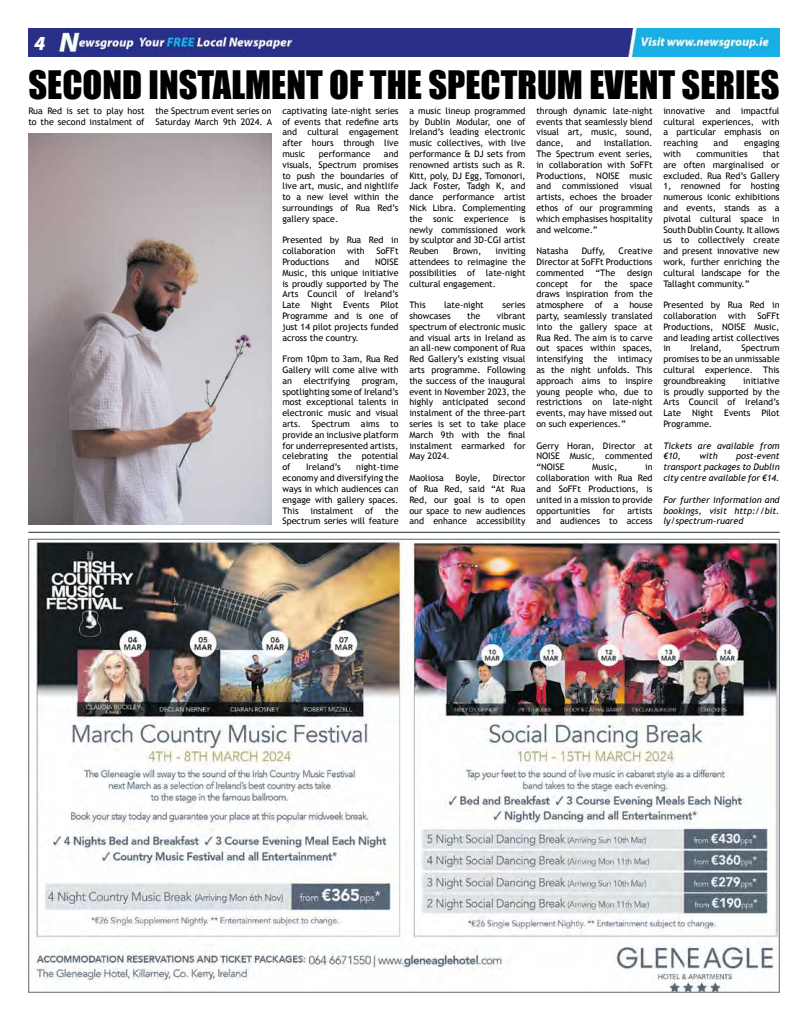
<style>
.page{position:relative;width:808px;height:1021px;background:#fff}
.page>*{position:absolute;margin:0;border:0;box-sizing:border-box;transform-origin:0 0}
.t1{font:36px "Impact";color:#000}
.t2{font:italic 900 20px "Myriad Pro";color:#fff}
.t3{font:9px/10.8px "Trebuchet MS";color:#000;text-align:justify}
.t4{font:italic 9px/10.8px "Trebuchet MS";color:#000;text-align:justify}
</style>
<div class="page">
<img style="left:28px;top:28px;width:752px;height:29px">
<hr style="left:28px;top:531px;width:752px;height:1px;background:#1d2d2c">
<img style="left:35px;top:541px;width:743px;height:449px">
<img style="left:28px;top:133px;width:244px;height:391px">
<h2 class="t2" style="left:34px;top:30px;width:13px">4</h2>
<h1 class="t1" style="left:28px;top:57px;width:752px">SECOND INSTALMENT OF THE SPECTRUM EVENT SERIES</h1>
<p class="t3" style="left:28px;top:105px;width:118px">Rua Red is set to play host to the second instalment of</p>
<p class="t3" style="left:155px;top:105px;width:118px">the Spectrum event series on<br>Saturday March 9th 2024. A</p>
<p class="t3" style="left:282px;top:105px;width:118px">captivating late-night series of events that redefine arts and cultural engagement after hours through live music</p>
<p class="t3" style="left:536px;top:105px;width:118px">through dynamic late-night events that seamlessly blend visual art, music, sound, dance,</p>
<p class="t3" style="left:663px;top:105px;width:118px">innovative and impactful cultural experiences, with a particular emphasis on reaching</p>
<p class="t3" style="left:409px;top:105px;width:118px">a music lineup programmed by Dublin Modular, one of Ireland’s leading electronic music collectives, with live performance &amp; DJ sets from renowned artists such as R.<br>Kitt, poly, DJ Egg, Tomonori, Jack Foster, Tadgh K, and dance performance artist Nick Libra. Complementing the sonic experience is newly commissioned work by sculptor and 3D-CGI artist Reuben</p>
<p class="t3" style="left:536px;top:138px;width:118px;text-indent:68px">installation.<br>The Spectrum event series, in collaboration with SoFFt Productions, NOISE music and commissioned visual artists, echoes the broader ethos of our programming which emphasises hospitality and welcome.”</p>
<p class="t3" style="left:536px;top:246px;width:34px">Natasha</p>
<p class="t3" style="left:582px;top:246px;width:25px">Duffy,</p>
<p class="t3" style="left:576px;top:138px;width:16px">and</p>
<p class="t3" style="left:714px;top:138px;width:16px">and</p>
<p class="t3" style="left:744px;top:138px;width:37px">engaging</p>
<p class="t3" style="left:282px;top:148px;width:118px;text-indent:102px">and visuals, Spectrum promises to push the boundaries of live art, music, and nightlife to a new level within the surroundings of Rua Red’s gallery space.</p>
<p class="t3" style="left:282px;top:235px;width:118px">Presented by Rua Red in collaboration</p>
<p class="t3" style="left:319px;top:148px;width:53px">performance</p>
<p class="t3" style="left:663px;top:148px;width:19px">with</p>
<p class="t3" style="left:696px;top:148px;width:53px">communities</p>
<p class="t3" style="left:663px;top:148px;width:118px;text-indent:99px">that are often marginalised or excluded. Rua Red’s Gallery 1, renowned for hosting numerous iconic exhibitions and events, stands as a pivotal cultural space in South Dublin County. It allows us to collectively create and present innovative new work, further enriching the cultural landscape for the Tallaght community.”</p>
<p class="t3" style="left:663px;top:300px;width:118px">Presented by Rua Red in collaboration</p>
<p class="t3" style="left:536px;top:246px;width:118px;text-indent:82px">Creative Director at SoFFt Productions commented</p>
<p class="t3" style="left:347px;top:246px;width:19px">with</p>
<p class="t3" style="left:376px;top:246px;width:24px">SoFFt</p>
<p class="t3" style="left:453px;top:246px;width:30px">Brown,</p>
<p class="t3" style="left:409px;top:246px;width:118px;text-indent:86px">inviting attendees to reimagine the possibilities of late-night cultural engagement.</p>
<p class="t3" style="left:409px;top:300px;width:18px">This</p>
<p class="t3" style="left:444px;top:300px;width:41px">late-night</p>
<p class="t3" style="left:502px;top:300px;width:25px">series</p>
<p class="t3" style="left:409px;top:310px;width:43px">showcases</p>
<p class="t3" style="left:467px;top:310px;width:15px">the</p>
<p class="t3" style="left:282px;top:256px;width:48px">Productions</p>
<p class="t3" style="left:345px;top:256px;width:16px">and</p>
<p class="t3" style="left:282px;top:256px;width:118px;text-indent:93px">NOISE Music, this unique initiative is proudly supported by The Arts Council of Ireland’s Late Night Events Pilot Programme and is one of just 14 pilot projects funded across the country.</p>
<p class="t3" style="left:282px;top:354px;width:118px">From 10pm to 3am, Rua Red Gallery will come alive with an</p>
<p class="t3" style="left:596px;top:267px;width:21px">“The</p>
<p class="t3" style="left:627px;top:267px;width:27px">design</p>
<p class="t3" style="left:536px;top:278px;width:34px">concept</p>
<p class="t3" style="left:581px;top:278px;width:13px">for</p>
<p class="t3" style="left:604px;top:278px;width:15px">the</p>
<p class="t3" style="left:536px;top:278px;width:118px;text-indent:93px">space draws inspiration from the atmosphere of a house party, seamlessly translated into the gallery space at Rua Red. The aim is to carve out spaces within spaces, intensifying the intimacy as the night unfolds. This approach aims to inspire young people who, due to restrictions on late-night events, may have missed out on such experiences.”</p>
<p class="t3" style="left:536px;top:440px;width:118px">Gerry Horan, Director at NOISE Music, commented “NOISE</p>
<p class="t3" style="left:409px;top:310px;width:118px;text-indent:88px">vibrant spectrum of electronic music and visual arts in Ireland as an all-new component of Rua Red Gallery’s existing visual arts programme. Following the success of the inaugural event in November 2023, the highly anticipated second instalment of the three-part series is set to take place March 9th with the final instalment earmarked for May 2024.</p>
<p class="t3" style="left:409px;top:472px;width:36px">Maoliosa</p>
<p class="t3" style="left:456px;top:472px;width:27px">Boyle,</p>
<p class="t3" style="left:728px;top:310px;width:19px">with</p>
<p class="t3" style="left:663px;top:310px;width:118px;text-indent:94px">SoFFt Productions, NOISE Music, and leading artist collectives in</p>
<p class="t3" style="left:690px;top:343px;width:33px">Ireland,</p>
<p class="t3" style="left:663px;top:343px;width:118px;text-indent:78px">Spectrum promises to be an unmissable cultural experience. This groundbreaking</p>
<p class="t3" style="left:304px;top:375px;width:48px">electrifying</p>
<p class="t3" style="left:663px;top:375px;width:118px;text-indent:80px">initiative is proudly supported by the Arts Council of Ireland’s Late Night Events Pilot Programme.</p>
<p class="t4" style="left:663px;top:440px;width:118px">Tickets are available from €10,</p>
<p class="t3" style="left:282px;top:375px;width:118px;text-indent:79px">program, spotlighting some of Ireland’s most exceptional talents in electronic music and visual arts. Spectrum aims to provide an inclusive platform for underrepresented artists, celebrating the potential of</p>
<p class="t4" style="left:699px;top:451px;width:20px">with</p>
<p class="t4" style="left:663px;top:451px;width:118px;text-indent:73px">post-event transport packages to Dublin city centre available for €14.</p>
<p class="t4" style="left:663px;top:494px;width:118px">For further information and bookings, visit http://bit. ly/spectrum-ruared</p>
<p class="t3" style="left:282px;top:462px;width:118px;text-indent:74px">night-time economy and diversifying the ways in which audiences can engage with gallery spaces.<br>This</p>
<p class="t3" style="left:306px;top:462px;width:36px">Ireland’s</p>
<p class="t3" style="left:536px;top:462px;width:118px;text-indent:109px">in collaboration with Rua Red and SoFFt Productions, is united in a mission to provide opportunities</p>
<p class="t3" style="left:592px;top:462px;width:27px">Music,</p>
<p class="t3" style="left:409px;top:472px;width:118px;text-indent:83px">Director of Rua Red, said “At Rua Red, our goal is to open our space to new audiences and enhance accessibility</p>
<p class="t3" style="left:282px;top:505px;width:118px;text-align:right">the<br>Spectrum series will feature</p>
<p class="t3" style="left:310px;top:505px;width:44px">instalment</p>
<p class="t3" style="left:365px;top:505px;width:10px">of</p>
<p class="t3" style="left:603px;top:505px;width:13px">for</p>
<p class="t3" style="left:536px;top:505px;width:118px;text-align:right">artists<br>and audiences to access</p>
</div>
